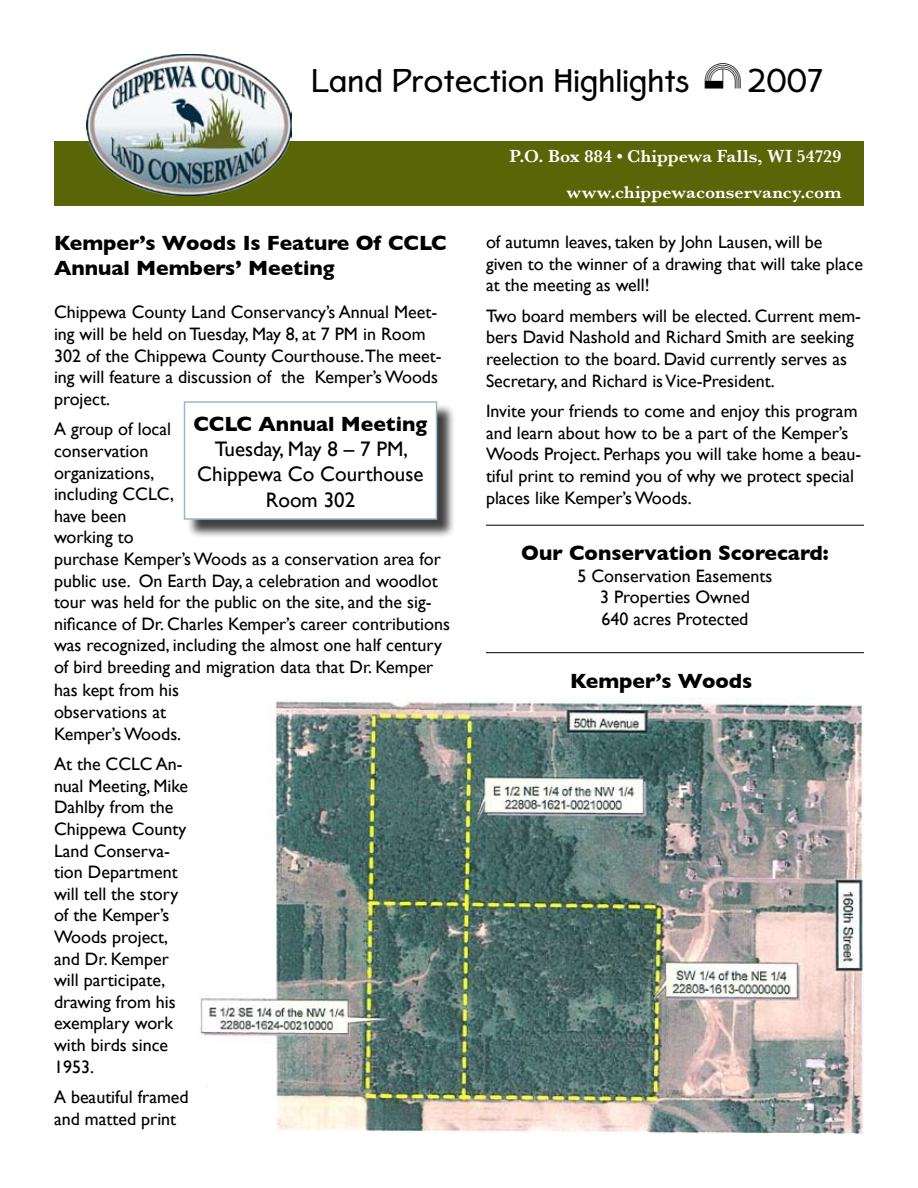
<style>
.page{position:relative;width:918px;height:1188px;background:#fff}
.page>*{position:absolute;margin:0;border:0;box-sizing:border-box;transform-origin:0 0}
.t1{font:700 36px "P22 Eaglefeather";color:#000}
.t2{font:700 21px/25.2px "Gill Sans";color:#000}
.t3{font:21px/25.2px "Gill Sans";color:#000;text-align:center}
.t4{font:18px/21.6px "Gill Sans";color:#000}
.t5{font:600 18px/36px "Baskerville";letter-spacing:.005em;color:#fff;text-align:right}
.s1{font-family:"P22 Eaglerock Extras";font-weight:400}
</style>
<div class="page">
<img style="left:200px;top:698px;width:664px;height:436px">
<div style="left:54px;top:141px;width:810px;height:65px;background:#596608"></div>
<img style="left:86px;top:54px;width:205px;height:142px">
<div style="left:186px;top:403px;width:289px;height:154px;background:#000;opacity:.75"></div>
<div style="left:184px;top:402px;width:252px;height:117px;background:#fff"></div>
<div style="left:184px;top:401px;width:253px;height:119px;border:2px solid #97bbc8"></div>
<hr style="left:486px;top:525px;width:378px;height:1px;background:#000">
<hr style="left:486px;top:652px;width:378px;height:1px;background:#000">
<h1 class="t1" style="left:311px;top:59px;width:513px">Land Protection Highlights <span class="s1">g</span>2007</h1>
<p class="t2" style="left:54px;top:230px;width:394px">Kemper’s Woods Is Feature Of CCLC<br>Annual Members’ Meeting</p>
<p class="t4" style="left:54px;top:301px;width:389px">Chippewa County Land Conservancy’s Annual Meet&shy;ing will be held on Tuesday, May 8, at 7 PM in Room 302 of the Chippewa County Courthouse.The meet&shy;ing will feature a discussion of the Kemper’s Woods project.</p>
<p class="t4" style="left:54px;top:418px;width:397px">A group of local<br>conservation<br>organizations,<br>including CCLC,<br>have been<br>working to<br>purchase Kemper’s Woods as a conservation area for public use. On Earth Day, a celebration and woodlot tour was held for the public on the site, and the sig&shy;nificance of Dr. Charles Kemper’s career contributions was recognized, including the almost one half century of bird breeding and migration data that Dr. Kemper</p>
<p class="t2" style="left:194px;top:411px;width:235px">CCLC Annual Meeting</p>
<p class="t3" style="left:197px;top:436px;width:228px">Tuesday, May 8 – 7 PM,<br>Chippewa Co Courthouse<br>Room 302</p>
<p class="t4" style="left:54px;top:679px;width:129px">has kept from his observations at<br>Kemper’s Woods.</p>
<p class="t4" style="left:54px;top:753px;width:136px">At the CCLC An&shy;nual Meeting, Mike<br>Dahlby from the<br>Chippewa County<br>Land Conserva&shy;tion Department will tell the story of the Kemper’s<br>Woods project, and Dr. Kemper will participate, drawing from his exemplary work with birds since<br>1953.</p>
<p class="t4" style="left:54px;top:1086px;width:136px">A beautiful framed and matted print</p>
<p class="t5" style="left:510px;top:138px;width:333px">P.O. Box 884 • Chippewa Falls, WI 54729 www.chippewaconservancy.com</p>
<p class="t4" style="left:486px;top:231px;width:378px">of autumn leaves, taken by John Lausen, will be given to the winner of a drawing that will take place at the meeting as well!</p>
<p class="t4" style="left:486px;top:305px;width:377px">Two board members will be elected. Current mem&shy;bers David Nashold and Richard Smith are seeking reelection to the board. David currently serves as Secretary, and Richard is Vice-President.</p>
<p class="t4" style="left:486px;top:400px;width:377px">Invite your friends to come and enjoy this program and learn about how to be a part of the Kemper’s Woods Project. Perhaps you will take home a beau&shy;tiful print to remind you of why we protect special places like Kemper’s Woods.</p>
<p class="t2" style="left:521px;top:540px;width:309px">Our Conservation Scorecard:</p>
<p class="t4" style="left:578px;top:565px;width:196px;text-align:center">5 Conservation Easements<br>3 Properties Owned<br>640 acres Protected</p>
<p class="t2" style="left:570px;top:668px;width:184px">Kemper’s Woods</p>
</div>
